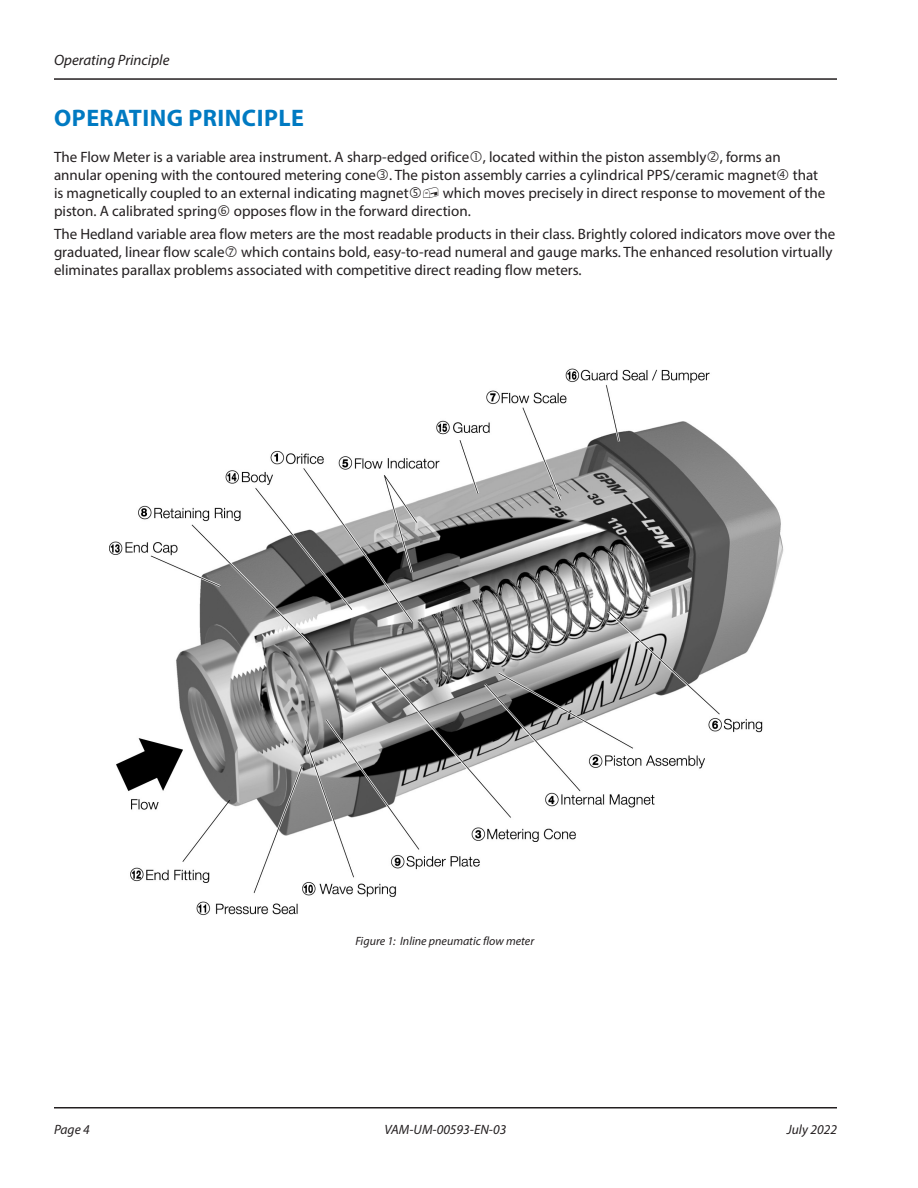
<style>
.page{position:relative;width:918px;height:1188px;background:#fff}
.page>*{position:absolute;margin:0;border:0;box-sizing:border-box;transform-origin:0 0}
.Heading_1{font:700 24px "Myriad Pro";letter-spacing:.02em;color:#007ac2}
.Body{font:15px/18px "Myriad Pro";color:#231f20}
.t1{font:italic 15px "Myriad Pro";color:#231f20}
.t2{font:italic 13.5px "Myriad Pro";color:#231f20}
.t3{font:italic 12px "Myriad Pro";color:#231f20}
</style>
<div class="page">
<img style="left:109px;top:368px;width:675px;height:548px">
<hr style="left:54px;top:78px;width:783px;height:2px;background:#231f20">
<hr style="left:54px;top:1107px;width:783px;height:1px;background:#231f20">
<p class="t1" style="left:54px;top:51px;width:117px">Operating Principle</p>
<p class="Heading_1" style="left:54px;top:102px;width:251px">OPERATING PRINCIPLE</p>
<p class="Body" style="left:54px;top:148px;width:766px">The Flow Meter is a variable area instrument. A sharp-edged orifice , located within the piston assembly , forms an annular opening with the contoured metering cone . The piston assembly carries a cylindrical PPS/ceramic magnet that is magnetically coupled to an external indicating magnet</p>
<p class="Body" style="left:54px;top:184px;width:773px;text-indent:389px">which moves precisely in direct response to movement of the piston. A calibrated spring opposes flow in the forward direction.</p>
<p class="Body" style="left:54px;top:224px;width:783px">The Hedland variable area flow meters are the most readable products in their class. Brightly colored indicators move over the graduated, linear flow scale which contains bold, easy-to-read numeral and gauge marks. The enhanced resolution virtually eliminates parallax problems associated with competitive direct reading flow meters.</p>
<p class="t3" style="left:355px;top:934px;width:180px">Figure 1: Inline pneumatic flow meter</p>
<p class="t2" style="left:54px;top:1121px;width:37px">Page 4</p>
<p class="t2" style="left:385px;top:1121px;width:123px">VAM-UM-00593-EN-03</p>
<p class="t2" style="left:787px;top:1121px;width:52px">July 2022</p>
</div>
